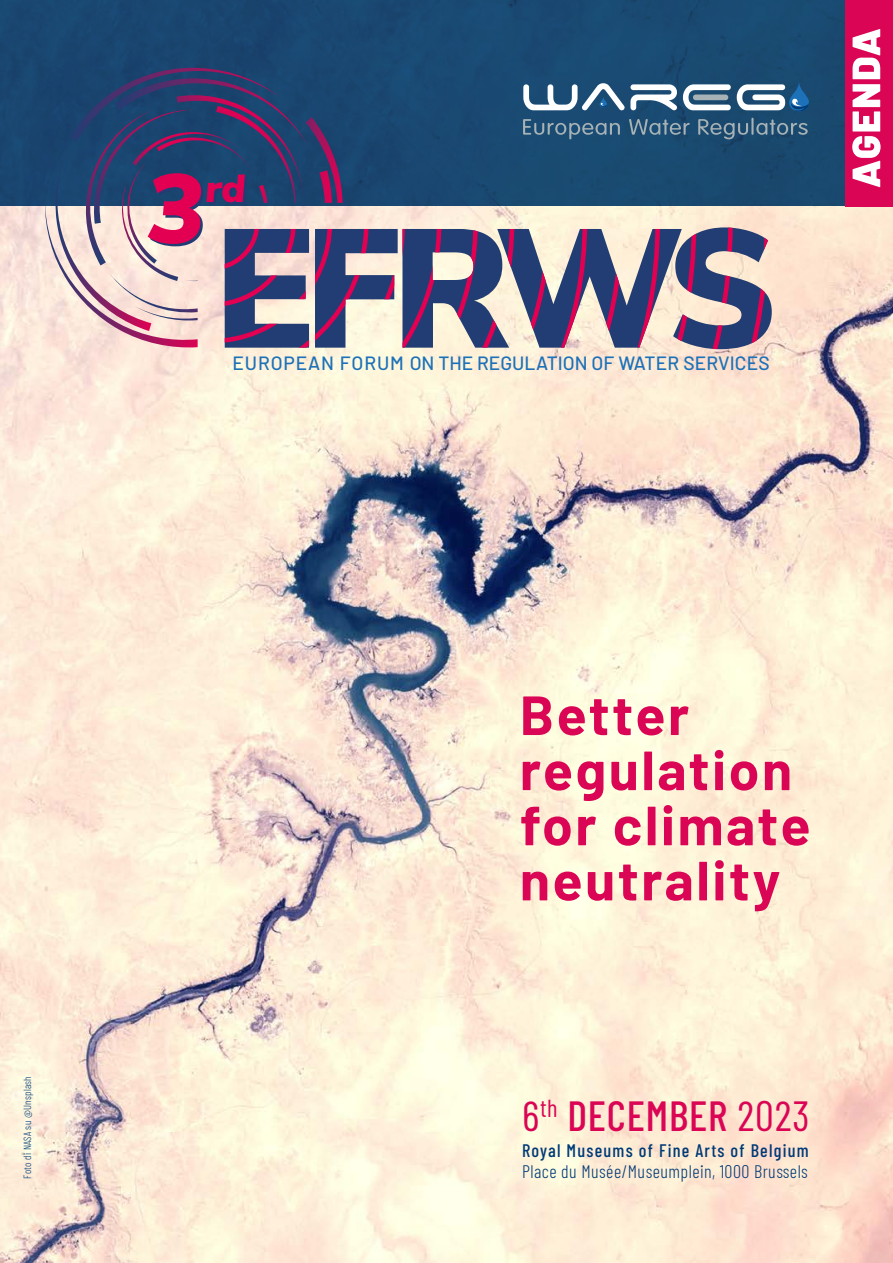
<style>
.page{position:relative;width:893px;height:1263px;background:#fff}
.page>*{position:absolute;margin:0;border:0;box-sizing:border-box;transform-origin:0 0}
.t1{font:700 55.05px/55.1px "Barlow";letter-spacing:.045em;color:#da0554}
.t2{font:500 42.15px "Barlow Condensed";letter-spacing:.02em;color:#da0554}
.t3{font:500 19.2px "Barlow";letter-spacing:.01em;color:#1d71b8}
.t4{font:300 18.15px "Barlow Condensed";letter-spacing:.025em;color:#003a76}
.t5{font:500 18.15px "Barlow Condensed";letter-spacing:.07em;color:#003a76}
.t6{font:300 10.5px "Barlow Condensed";letter-spacing:.025em;color:#003a76}
.s1{font-weight:400}
</style>
<div class="page">
<img style="left:0;top:206px;width:893px;height:1057px">
<div style="left:0;top:0;width:893px;height:206px;background:#194871"></div>
<div style="left:845px;top:0;width:48px;height:206px;background:#da0554"></div>
<svg style="left:852px;top:29px;width:28px;height:158px"></svg>
<svg style="left:44px;top:68px;width:766px;height:281px"></svg>
<p class="t6" style="left:20px;top:1178px;width:104px;rotate:-90deg">Foto di NASA su @Unsplash</p>
<p class="t3" style="left:233px;top:349px;width:539px">EUROPEAN FORUM ON THE REGULATION OF WATER SERVICES</p>
<h1 class="t1" style="left:520px;top:683px;width:292px">Better regulation for climate neutrality</h1>
<h2 class="t2" style="left:522px;top:1086px;width:289px"><span class="s1">6</span><sup>th</sup> DECEMBER <span class="s1">2023</span></h2>
<p class="t5" style="left:522px;top:1138px;width:288px">Royal Museums of Fine Arts of Belgium</p>
<p class="t4" style="left:522px;top:1158px;width:287px">Place du Musée/Museumplein, 1000 Brussels</p>
</div>
